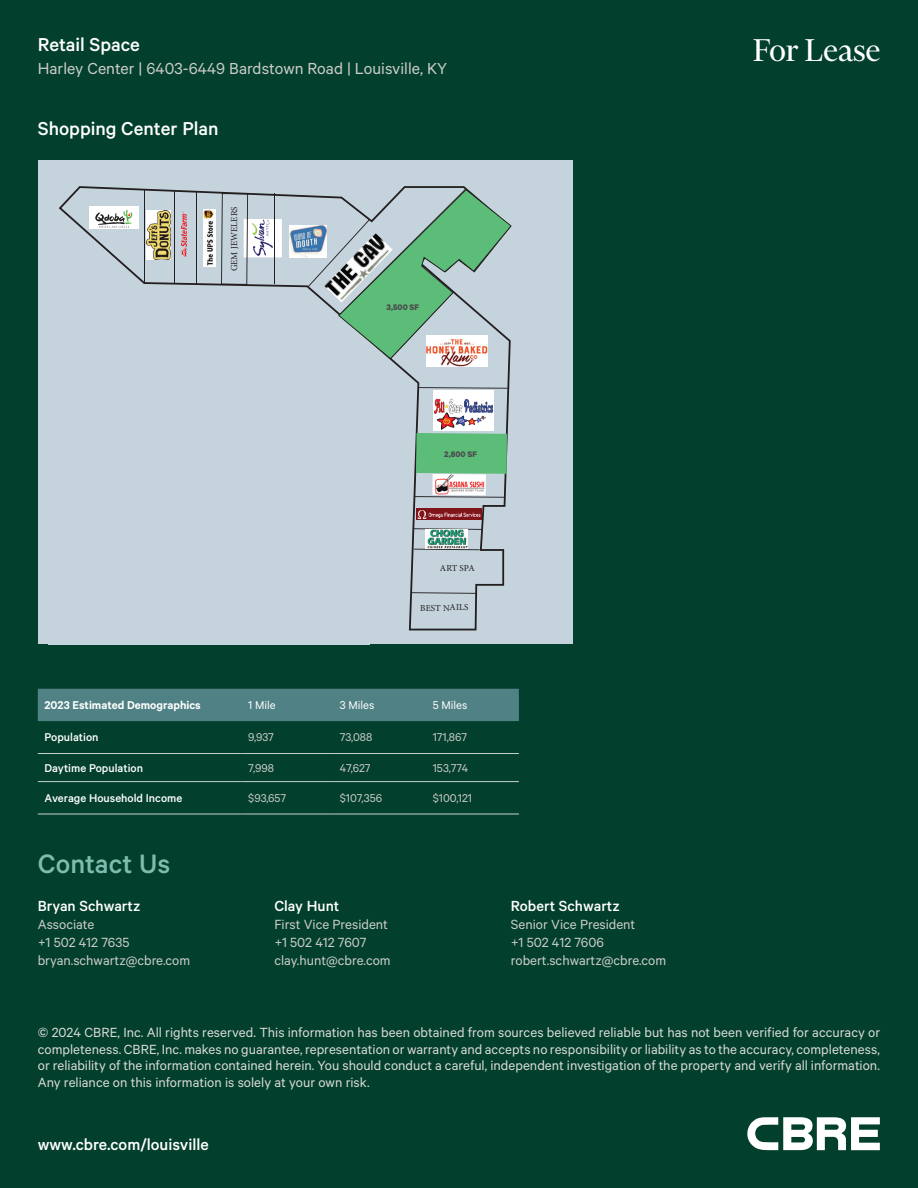
<style>
.page{position:relative;width:918px;height:1188px;background:#023f2c}
.page>*{position:absolute;margin:0;border:0;box-sizing:border-box;transform-origin:0 0}
.t1{font:36px "Financier Display";color:#fff}
.Contact_Us{font:500 30px "Calibre";color:#7ebcad}
.t2{font:500 21px "Calibre";color:#fff}
.t3{font:18px "Calibre";color:#cbccca}
.t4{font:500 18px "Calibre";color:#fff}
.Broker_Name{font:500 16.5px "Calibre";color:#fff}
.t5{font:15px/16.5px "Calibre";color:#d9dad7;text-align:justify}
.Contact_Info{font:15px "Calibre";color:#cbccca}
.Table_Content{font:12.75px "Calibre";color:#cbccca}
.Table_Content_Bold{font:500 12.75px "Calibre";color:#fff}
.Table_Header_Bold{font:600 12.75px "Calibre";color:#fff}
.Table_Header{font:12.75px "Calibre";color:#fff}
.t6{font:9.15px "Minion Pro";letter-spacing:-.005em;color:#231f20}
.t7{font:700 9.15px "Calibre";color:#4b4c4d}
</style>
<div class="page">
<svg style="left:747px;top:1117px;width:133px;height:33px"></svg>
<div style="left:38px;top:689px;width:481px;height:32px;background:#508184"></div>
<hr style="left:38px;top:753px;width:204px;height:1px;background:#cad0d2">
<hr style="left:242px;top:753px;width:91px;height:1px;background:#cad0d2">
<hr style="left:333px;top:753px;width:93px;height:1px;background:#cad0d2">
<hr style="left:426px;top:753px;width:93px;height:1px;background:#cad0d2">
<hr style="left:38px;top:781px;width:204px;height:1px;background:#cad0d2">
<hr style="left:242px;top:781px;width:91px;height:1px;background:#cad0d2">
<hr style="left:333px;top:781px;width:93px;height:1px;background:#cad0d2">
<hr style="left:426px;top:781px;width:93px;height:1px;background:#cad0d2">
<hr style="left:38px;top:814px;width:204px;height:1px;background:#cad0d2">
<hr style="left:242px;top:814px;width:91px;height:1px;background:#cad0d2">
<hr style="left:333px;top:814px;width:93px;height:1px;background:#cad0d2">
<hr style="left:426px;top:814px;width:93px;height:1px;background:#cad0d2">
<div style="left:38px;top:160px;width:534px;height:484px;background:#c5d3dd"></div>
<svg style="left:59px;top:186px;width:452px;height:444px"></svg>
<img style="left:248px;top:219px;width:34px;height:38px">
<img style="left:274px;top:219px;width:1px;height:38px">
<img style="left:289px;top:226px;width:19px;height:31px">
<img style="left:427px;top:359px;width:60px;height:8px">
<img style="left:434px;top:390px;width:59px;height:40px">
<img style="left:432px;top:474px;width:54px;height:21px">
<img style="left:416px;top:509px;width:65px;height:11px">
<img style="left:426px;top:530px;width:42px;height:19px">
<hr style="left:174px;top:192px;width:1px;height:92px;background:#231f20">
<hr style="left:144px;top:190px;width:1px;height:94px;background:#231f20">
<svg style="left:221px;top:193px;width:27px;height:92px"></svg>
<div style="left:416px;top:433px;width:91px;height:41px;background:#5bbd78"></div>
<img style="left:146px;top:211px;width:24px;height:48px">
<svg style="left:308px;top:189px;width:204px;height:170px"></svg>
<div style="left:48px;top:599px;width:322px;height:45px;background:#c5d3dd"></div>
<p class="t2" style="left:38px;top:33px;width:104px">Retail Space</p>
<p class="t3" style="left:38px;top:58px;width:411px">Harley Center | 6403-6449 Bardstown Road | Louisville, KY</p>
<p class="t2" style="left:38px;top:116px;width:182px">Shopping Center Plan</p>
<p class="t6" style="left:228px;top:271px;width:67px;rotate:-90deg">GEM JEWELERS</p>
<p class="t7" style="left:387px;top:301px;width:34px">3,500 SF</p>
<p class="t7" style="left:444px;top:449px;width:34px">2,800 SF</p>
<p class="t6" style="left:440px;top:562px;width:36px">ART SPA</p>
<p class="t6" style="left:420px;top:601px;width:50px">BEST NAILS</p>
<p class="Table_Header_Bold" style="left:45px;top:698px;width:158px">2023 Estimated Demographics</p>
<p class="Table_Header" style="left:248px;top:698px;width:29px">1 Mile</p>
<p class="Table_Header" style="left:340px;top:698px;width:36px">3 Miles</p>
<p class="Table_Header" style="left:433px;top:698px;width:36px">5 Miles</p>
<p class="Table_Content_Bold" style="left:45px;top:730px;width:55px">Population</p>
<p class="Table_Content" style="left:248px;top:730px;width:27px">9,937</p>
<p class="Table_Content" style="left:340px;top:730px;width:34px">73,088</p>
<p class="Table_Content" style="left:433px;top:730px;width:36px">171,867</p>
<p class="Table_Content_Bold" style="left:45px;top:760px;width:100px">Daytime Population</p>
<p class="Table_Content" style="left:248px;top:760px;width:27px">7,998</p>
<p class="Table_Content" style="left:340px;top:760px;width:32px">47,627</p>
<p class="Table_Content" style="left:433px;top:760px;width:37px">153,774</p>
<p class="Table_Content_Bold" style="left:45px;top:791px;width:139px">Average Household Income</p>
<p class="Table_Content" style="left:248px;top:791px;width:39px">$93,657</p>
<p class="Table_Content" style="left:340px;top:791px;width:44px">$107,356</p>
<p class="Table_Content" style="left:433px;top:791px;width:41px">$100,121</p>
<p class="Contact_Us" style="left:38px;top:846px;width:134px">Contact Us</p>
<p class="Broker_Name" style="left:38px;top:896px;width:104px">Bryan Schwartz</p>
<p class="Contact_Info" style="left:38px;top:915px;width:58px">Associate</p>
<p class="Contact_Info" style="left:38px;top:933px;width:93px">+1 502 412 7635</p>
<p class="Contact_Info" style="left:38px;top:951px;width:154px">bryan.schwartz@cbre.com</p>
<p class="Broker_Name" style="left:274px;top:896px;width:67px">Clay Hunt</p>
<p class="Contact_Info" style="left:274px;top:915px;width:115px">First Vice President</p>
<p class="Contact_Info" style="left:274px;top:933px;width:93px">+1 502 412 7607</p>
<p class="Contact_Info" style="left:274px;top:951px;width:118px">clay.hunt@cbre.com</p>
<p class="Broker_Name" style="left:511px;top:896px;width:111px">Robert Schwartz</p>
<p class="Contact_Info" style="left:511px;top:915px;width:126px">Senior Vice President</p>
<p class="Contact_Info" style="left:511px;top:933px;width:95px">+1 502 412 7606</p>
<p class="Contact_Info" style="left:511px;top:951px;width:157px">robert.schwartz@cbre.com</p>
<p class="t1" style="left:753px;top:32px;width:129px">For Lease</p>
<p class="t5" style="left:38px;top:1024px;width:844px">© 2024 CBRE, Inc. All rights reserved. This information has been obtained from sources believed reliable but has not been verified for accuracy or completeness. CBRE, Inc. makes no guarantee, representation or warranty and accepts no responsibility or liability as to the accuracy, completeness, or reliability of the information contained herein. You should conduct a careful, independent investigation of the property and verify all information.<br>Any reliance on this information is solely at your own risk.</p>
<p class="t4" style="left:38px;top:1134px;width:173px">www.cbre.com/louisville</p>
</div>
